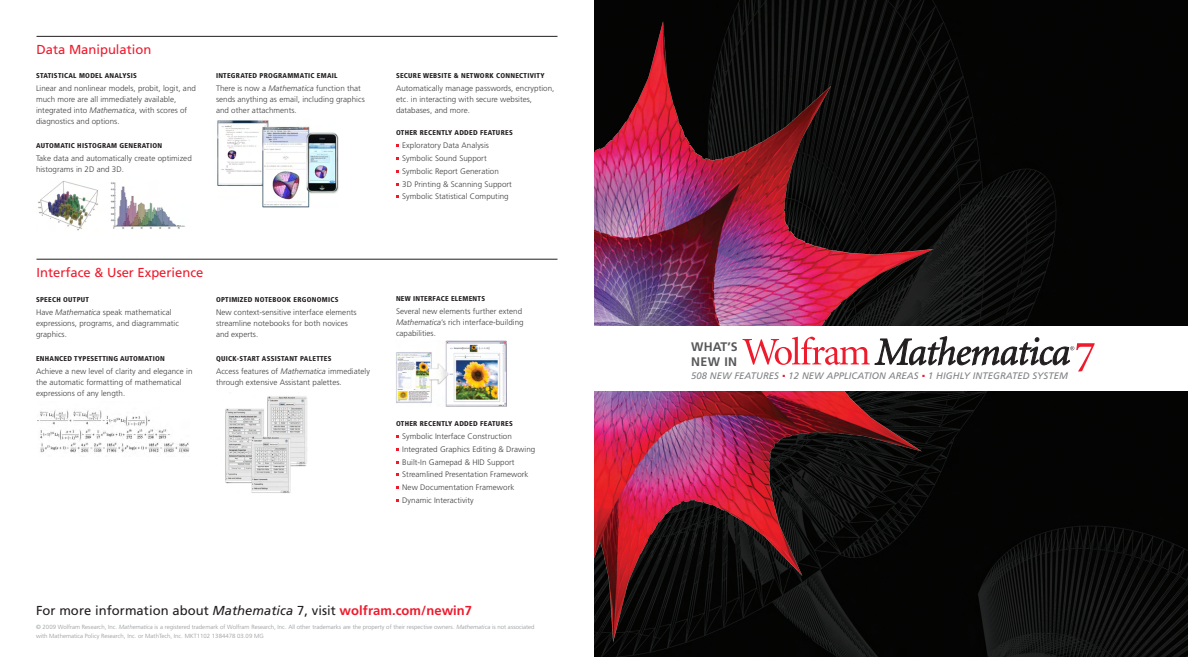
<style>
.page{position:relative;width:1188px;height:657px;background:#fff}
.page>*{position:absolute;margin:0;border:0;box-sizing:border-box;transform-origin:0 0}
.t1{font:13px "Frutiger";letter-spacing:.005em;color:#231f20}
.subhead{font:13px "Frutiger";color:#ee1b2d}
.t2{font:700 12.4px "Frutiger";letter-spacing:.015em;color:#57585a}
.t3{font:italic 9.4px "Frutiger";letter-spacing:.01em;color:#808285}
.t4{font:300 8px/11px "Frutiger";letter-spacing:.005em;color:#3e3e3f}
.t5{font:900 condensed 7px "Frutiger";letter-spacing:.04em;color:#231f20}
.t6{font:300 6px/9px "Frutiger";letter-spacing:.005em;color:#939598}
.s1{font-style:italic}
.s2{font-weight:700;color:#ee1b2d}
</style>
<div class="page">
<img style="left:954px;top:0;width:234px;height:657px">
<img style="left:594px;top:0;width:360px;height:657px">
<div style="left:594px;top:327px;width:594px;height:64px;background:#fff"></div>
<svg style="left:742px;top:336px;width:353px;height:36px"></svg>
<hr style="left:36px;top:36px;width:522px;height:1px;background:#231f20">
<hr style="left:36px;top:259px;width:522px;height:1px;background:#231f20">
<img style="left:38px;top:181px;width:147px;height:50px">
<img style="left:37px;top:410px;width:153px;height:43px">
<img style="left:225px;top:396px;width:82px;height:97px">
<img style="left:396px;top:340px;width:111px;height:66px">
<img style="left:217px;top:120px;width:122px;height:88px">
<p class="subhead" style="left:36px;top:42px;width:116px">Data Manipulation</p>
<p class="t5" style="left:36px;top:71px;width:102px">STATISTICAL MODEL ANALYSIS</p>
<p class="t4" style="left:36px;top:83px;width:161px">Linear and nonlinear models, probit, logit, and much more are all immediately available, integrated into <span class="s1">Mathematica</span>, with scores of diagnostics and options.</p>
<p class="t5" style="left:36px;top:141px;width:128px">AUTOMATIC HISTOGRAM GENERATION</p>
<p class="t4" style="left:36px;top:152px;width:157px">Take data and automatically create optimized histograms in 2D and 3D.</p>
<p class="t5" style="left:216px;top:71px;width:123px">INTEGRATED PROGRAMMATIC EMAIL</p>
<p class="t4" style="left:216px;top:83px;width:150px">There is now a <span class="s1">Mathematica</span> function that sends anything as email, including graphics and other attachments.</p>
<p class="t5" style="left:396px;top:71px;width:150px">SECURE WEBSITE &amp; NETWORK CONNECTIVITY</p>
<p class="t4" style="left:396px;top:83px;width:160px">Automatically manage passwords, encryption, etc. in interacting with secure websites, databases, and more.</p>
<p class="t5" style="left:396px;top:129px;width:118px">OTHER RECENTLY ADDED FEATURES</p>
<p class="t4" style="left:402px;top:140px;width:88px">Exploratory Data Analysis</p>
<p class="t4" style="left:402px;top:153px;width:86px">Symbolic Sound Support</p>
<p class="t4" style="left:402px;top:166px;width:98px">Symbolic Report Generation</p>
<p class="t4" style="left:402px;top:178px;width:111px">3D Printing &amp; Scanning Support</p>
<p class="t4" style="left:402px;top:191px;width:108px">Symbolic Statistical Computing</p>
<p class="subhead" style="left:36px;top:265px;width:168px">Interface &amp; User Experience</p>
<p class="t5" style="left:36px;top:295px;width:55px">SPEECH OUTPUT</p>
<p class="t4" style="left:36px;top:306px;width:145px">Have <span class="s1">Mathematica</span> speak mathematical expressions, programs, and diagrammatic graphics.</p>
<p class="t5" style="left:36px;top:354px;width:130px">ENHANCED TYPESETTING AUTOMATION</p>
<p class="t4" style="left:36px;top:365px;width:158px">Achieve a new level of clarity and elegance in the automatic formatting of mathematical expressions of any length.</p>
<p class="t5" style="left:216px;top:295px;width:123px">OPTIMIZED NOTEBOOK ERGONOMICS</p>
<p class="t4" style="left:216px;top:306px;width:142px">New context-sensitive interface elements streamline notebooks for both novices and experts.</p>
<p class="t5" style="left:216px;top:354px;width:51px">QUICK-START ASS</p>
<p class="t5" style="left:275px;top:354px;width:58px">ISTANT PALETTES</p>
<p class="t4" style="left:216px;top:365px;width:155px">Access features of <span class="s1">Mathematica</span> immediately through extensive Assistant palettes.</p>
<p class="t5" style="left:396px;top:294px;width:90px">NEW INTERFACE ELEMENTS</p>
<p class="t4" style="left:396px;top:305px;width:129px">Several new elements further extend<br><span class="s1">Mathematica</span>’s rich interface-building capabilities.</p>
<p class="t5" style="left:396px;top:420px;width:118px">OTHER RECENTLY ADDED FEATURES</p>
<p class="t4" style="left:402px;top:431px;width:111px">Symbolic Interface Construction</p>
<p class="t4" style="left:402px;top:444px;width:135px">Integrated Graphics Editing &amp; Drawing</p>
<p class="t4" style="left:402px;top:456px;width:114px">Built-In Gamepad &amp; HID Support</p>
<p class="t4" style="left:402px;top:469px;width:128px">Streamlined Presentation Framework</p>
<p class="t4" style="left:402px;top:482px;width:114px">New Documentation Framework</p>
<p class="t4" style="left:402px;top:495px;width:73px">Dynamic Interactivity</p>
<p class="t1" style="left:36px;top:603px;width:438px">For more information about <span class="s1">MATHEMATICA</span> 7, visit <span class="s2">wolfram.com/newin7</span></p>
<p class="t6" style="left:36px;top:622px;width:500px">© 2009 Wolfram Research, Inc. <span class="s1">Mathematica</span> is a registered trademark of Wolfram Research, Inc. All other trademarks are the property of their respective owners. <span class="s1">Mathematica</span> is not associated with Mathematica Policy Research, Inc. or MathTech, Inc. MKT1102 1384478 03.09 MG</p>
<p class="t2" style="left:691px;top:340px;width:48px">What’s</p>
<p class="t2" style="left:691px;top:354px;width:47px">new in</p>
<p class="t3" style="left:691px;top:371px;width:378px">508 NEW FEATURES <sup>.</sup> 12 NEW APPLICATION AREAS <sup>.</sup> 1 HIGHLY INTEGRATED SYSTEM</p>
</div>
